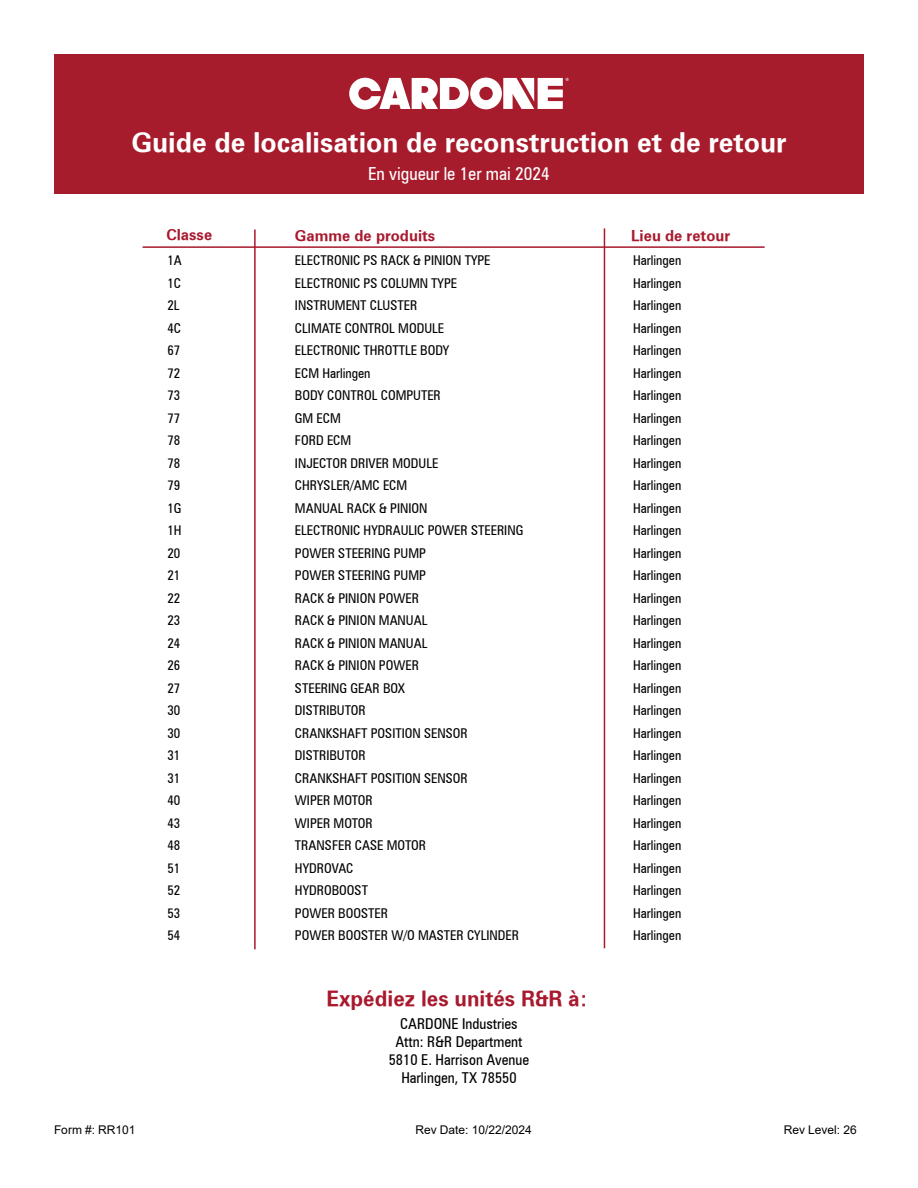
<style>
.page{position:relative;width:918px;height:1188px;background:#fff}
.page>*{position:absolute;margin:0;border:0;box-sizing:border-box;transform-origin:0 0}
.t1{font:27px "Zurich Bold BT";color:#fff}
.t2{font:21px "Zurich Bold BT";color:#a8192e}
.t3{font:condensed 18px "Zurich BT";color:#fff}
.t4{font:condensed 15px/18px "Zurich BT";color:#000;text-align:center}
.t5{font:15px "Zurich Bold BT";color:#a8192e}
.t6{font:condensed 13.5px/22.5px "Zurich BT";color:#000}
.t7{font:12px "Arial";color:#000}
</style>
<div class="page">
<div style="left:54px;top:54px;width:810px;height:139px;background:#a71c2d"></div>
<svg style="left:349px;top:78px;width:220px;height:31px"></svg>
<hr style="left:143px;top:246px;width:622px;height:2px;background:#a8192e">
<hr style="left:254px;top:229px;width:2px;height:720px;background:#a8192e">
<hr style="left:604px;top:228px;width:1px;height:720px;background:#a8192e">
<h1 class="t1" style="left:131px;top:126px;width:657px">Guide de localisation de reconstruction et de retour</h1>
<h3 class="t3" style="left:368px;top:163px;width:183px">En vigueur le 1er mai 2024</h3>
<p class="t5" style="left:166px;top:225px;width:47px">Classe</p>
<p class="t5" style="left:295px;top:226px;width:142px">Gamme de produits</p>
<p class="t5" style="left:631px;top:226px;width:100px">Lieu de retour</p>
<p class="t6" style="left:167px;top:249px;width:16px">1A<br>1C<br>2L<br>4C<br>67<br>72<br>73<br>77<br>78<br>78<br>79<br>1G<br>1H<br>20<br>21<br>22<br>23<br>24<br>26<br>27<br>30<br>30<br>31<br>31<br>40<br>43<br>48<br>51<br>52<br>53<br>54</p>
<p class="t6" style="left:295px;top:249px;width:230px">ELECTRONIC PS RACK &amp; PINION TYPE<br>ELECTRONIC PS COLUMN TYPE<br>INSTRUMENT CLUSTER<br>CLIMATE CONTROL MODULE<br>ELECTRONIC THROTTLE BODY<br>ECM Harlingen<br>BODY CONTROL COMPUTER<br>GM ECM<br>FORD ECM<br>INJECTOR DRIVER MODULE<br>CHRYSLER/AMC ECM<br>MANUAL RACK &amp; PINION<br>ELECTRONIC HYDRAULIC POWER STEERING<br>POWER STEERING PUMP<br>POWER STEERING PUMP<br>RACK &amp; PINION POWER<br>RACK &amp; PINION MANUAL<br>RACK &amp; PINION MANUAL<br>RACK &amp; PINION POWER<br>STEERING GEAR BOX<br>DISTRIBUTOR<br>CRANKSHAFT POSITION SENSOR<br>DISTRIBUTOR<br>CRANKSHAFT POSITION SENSOR<br>WIPER MOTOR<br>WIPER MOTOR<br>TRANSFER CASE MOTOR<br>HYDROVAC<br>HYDROBOOST<br>POWER BOOSTER<br>POWER BOOSTER W/O MASTER CYLINDER</p>
<p class="t6" style="left:633px;top:249px;width:50px;text-align:justify">Harlingen Harlingen Harlingen Harlingen Harlingen Harlingen Harlingen Harlingen Harlingen Harlingen Harlingen Harlingen Harlingen Harlingen Harlingen Harlingen Harlingen Harlingen Harlingen Harlingen Harlingen Harlingen Harlingen Harlingen Harlingen Harlingen Harlingen Harlingen Harlingen Harlingen Harlingen</p>
<h2 class="t2" style="left:326px;top:986px;width:263px">Expédiez les unités R&amp;R à:</h2>
<p class="t4" style="left:389px;top:1014px;width:142px">CARDONE Industries<br>Attn: R&amp;R Department<br>5810 E. Harrison Avenue<br>Harlingen, TX 78550</p>
<p class="t7" style="left:54px;top:1121px;width:83px">Form #: RR101</p>
<p class="t7" style="left:416px;top:1121px;width:118px">Rev Date: 10/22/2024</p>
<p class="t7" style="left:784px;top:1121px;width:74px">Rev Level: 26</p>
</div>
